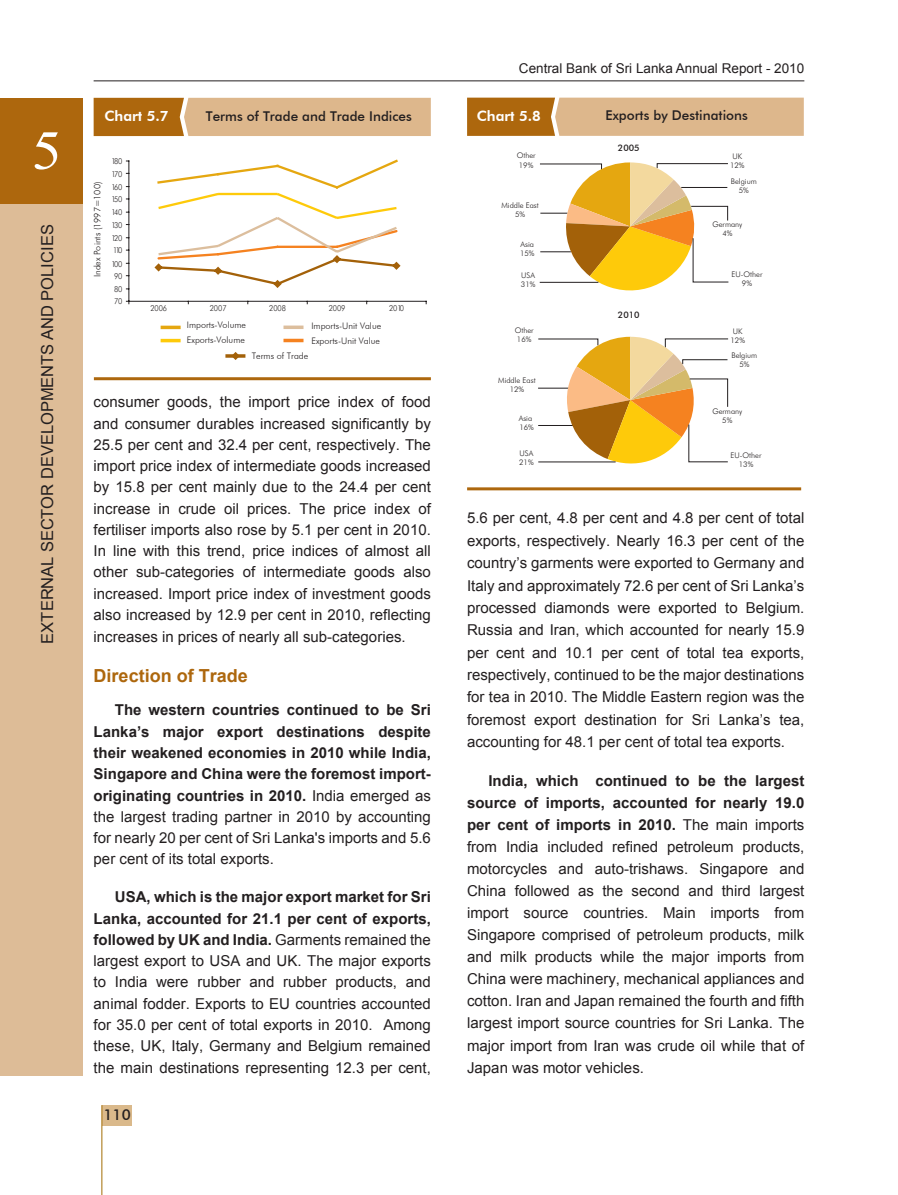
<style>
.page{position:relative;width:898px;height:1195px;background:#fff}
.page>*{position:absolute;margin:0;border:0;box-sizing:border-box;transform-origin:0 0}
.t1{font:55.2px "Times New Roman";color:#fff;scale:1.09 1}
.t2{font:700 18px "Arial";color:#ad670d}
.t3{font:16.5px "Arial";color:#231f20}
.t4{font:15px/21.3px "Arial";color:#231f20;text-align:justify}
.t5{font:700 15px/21.3px "Arial";color:#231f20;text-align:justify}
.t6{font:500 15px "Futura BT";color:#231f20}
.t7{font:800 14.25px "Futura BT";color:#fff}
.t8{font:500 13.5px "Futura BT";color:#231f20}
.t9{font:13.5px "Arial";color:#231f20}
.t10{font:300 9px "Futura BT";color:#231f20}
.t11{font:500 9px "Futura BT";color:#231f20}
.t12{font:300 8.1px "Futura BT";letter-spacing:-.005em;color:#231f20;scale:.9 1}
.t13{font:300 7.65px/9.3px "Futura BT";color:#231f20;text-align:center}
.s1{font-weight:400}
.s2{font-weight:700}
</style>
<div class="page">
<div style="left:102px;top:1105px;width:30px;height:20px;background:#dab98b"></div>
<hr style="left:94px;top:80px;width:710px;height:1px;background:#231f20">
<div style="left:0;top:204px;width:82px;height:872px;background:#ddbc97"></div>
<div style="left:0;top:98px;width:82px;height:106px;background:#ad670d"></div>
<svg style="left:467px;top:98px;width:336px;height:38px;background:#d1a36d"></svg>
<hr style="left:467px;top:487px;width:333px;height:3px;background:#ad670d">
<svg style="left:538px;top:163px;width:190px;height:263px"></svg>
<svg style="left:564px;top:162px;width:164px;height:136px"></svg>
<svg style="left:565px;top:337px;width:162px;height:126px"></svg>
<hr style="left:539px;top:282px;width:59px;height:1px;background:#231f20">
<hr style="left:538px;top:462px;width:77px;height:1px;background:#231f20">
<hr style="left:681px;top:187px;width:46px;height:1px;background:#231f20">
<svg style="left:94px;top:98px;width:336px;height:38px;background:#d0a26b"></svg>
<hr style="left:94px;top:377px;width:337px;height:3px;background:#ad670d">
<hr style="left:129px;top:161px;width:1px;height:140px;background:#231f20">
<hr style="left:129px;top:301px;width:297px;height:1px;background:#231f20">
<svg style="left:154px;top:159px;width:247px;height:129px"></svg>
<hr style="left:162px;top:326px;width:17px;height:3px;background:#e5a710">
<hr style="left:162px;top:339px;width:17px;height:3px;background:#feca0a">
<hr style="left:285px;top:339px;width:16px;height:3px;background:#f58220">
<hr style="left:285px;top:326px;width:16px;height:3px;background:#dcbe9d">
<svg style="left:227px;top:354px;width:16px;height:4px"></svg>
<svg style="left:230px;top:352px;width:11px;height:8px"></svg>
<hr style="left:101px;top:1105px;width:1px;height:90px;background:#a46d05">
<h1 class="t1" style="left:26px;top:110px;width:29px">1</h1>
<h1 class="t1" style="left:32px;top:113px;width:29px">5</h1>
<p class="t3" style="left:37px;top:643px;width:421px;rotate:-90deg">EXTERNAL SECTOR DEVELOPMENTS AN D POLICIES</p>
<p class="t3" style="left:36px;top:574px;width:349px;rotate:-90deg">Economic and Social Infrastructure</p>
<p class="t7" style="left:104px;top:108px;width:66px">Chart 5.7</p>
<p class="t8" style="left:206px;top:108px;width:207px">Terms of Trade and Trade Indices</p>
<p class="t12" style="left:111px;top:156px;width:14px">180</p>
<p class="t10" style="left:92px;top:277px;width:97px;rotate:-90deg">Index Points (1997=100)</p>
<p class="t12" style="left:111px;top:169px;width:14px">170</p>
<p class="t12" style="left:111px;top:182px;width:14px">160</p>
<p class="t12" style="left:111px;top:194px;width:14px">150</p>
<p class="t12" style="left:111px;top:208px;width:14px">140</p>
<p class="t12" style="left:111px;top:220px;width:14px">130</p>
<p class="t12" style="left:111px;top:233px;width:14px">120</p>
<p class="t12" style="left:113px;top:245px;width:12px">110</p>
<p class="t12" style="left:111px;top:259px;width:14px">100</p>
<p class="t12" style="left:114px;top:271px;width:11px">90</p>
<p class="t12" style="left:114px;top:284px;width:11px">80</p>
<p class="t12" style="left:114px;top:297px;width:11px">70</p>
<p class="t12" style="left:150px;top:303px;width:20px">2006</p>
<p class="t12" style="left:210px;top:303px;width:20px">2007</p>
<p class="t12" style="left:269px;top:303px;width:20px">2008</p>
<p class="t12" style="left:328px;top:303px;width:20px">2009</p>
<p class="t12" style="left:389px;top:303px;width:18px">2010</p>
<p class="t10" style="left:187px;top:334px;width:60px">Exports-Volume</p>
<p class="t10" style="left:187px;top:320px;width:61px">Imports-Volume</p>
<p class="t10" style="left:311px;top:320px;width:71px">Imports-Unit Value</p>
<p class="t10" style="left:311px;top:335px;width:70px">Exports-Unit Value</p>
<p class="t10" style="left:252px;top:350px;width:58px">Terms of Trade</p>
<p class="t4" style="left:94px;top:392px;width:338px">consumer goods, the import price index of food and consumer durables increased significantly by 25.5 per cent and 32.4 per cent, respectively. The import price index of intermediate goods increased by 15.8 per cent mainly due to the 24.4 per cent increase in crude oil prices. The price index of fertiliser imports also rose by 5.1 per cent in 2010.<br>In line with this trend, price indices of almost all other sub-categories of intermediate goods also increased. Import price index of investment goods also increased by 12.9 per cent in 2010, reflecting increases in prices of nearly all sub-categories.</p>
<p class="t2" style="left:94px;top:664px;width:156px">Direction of Trade</p>
<p class="t5" style="left:94px;top:700px;width:338px;text-indent:21px">The western countries continued to be Sri Lanka’s major export destinations despite their weakened economies in 2010 while India, Singapore and China were the foremost import&shy;originating countries in 2010. <span class="s1">India emerged as the largest trading partner in 2010 by accounting for nearly 20 per cent of Sri Lanka's imports and 5.6 per cent of its total exports.</span></p>
<p class="t4" style="left:94px;top:886px;width:338px;text-indent:21px"><span class="s2">USA, which is the major export market for Sri Lanka, accounted for 21.1 per cent of exports, followed by UK and India.</span> Garments remained the largest export to U SA and U K. The major exports to India were rubber and rubber products, and animal fodder. Exports to EU countries accounted for 35.0 per cent of total exports in 2010. Among these, U K, Italy, Germany and Belgium remained the main destinations representing 12.3 per cent,</p>
<p class="t6" style="left:103px;top:1106px;width:29px">110</p>
<p class="t9" style="left:518px;top:60px;width:287px">Central Bank of Sri Lanka Annual Report - 2010</p>
<p class="t7" style="left:476px;top:108px;width:66px">Chart 5.8</p>
<p class="t8" style="left:605px;top:107px;width:144px">Exports by Destinations</p>
<p class="t13" style="left:516px;top:151px;width:20px;text-align:left">Other<br>19%</p>
<p class="t13" style="left:501px;top:200px;width:39px">Middle East<br>5%</p>
<p class="t13" style="left:520px;top:240px;width:16px;text-align:left">Asia<br>15%</p>
<p class="t13" style="left:520px;top:270px;width:16px;text-align:left">USA<br>31%</p>
<p class="t13" style="left:514px;top:326px;width:20px;text-align:left">Other<br>16%</p>
<p class="t13" style="left:498px;top:376px;width:39px">Middle East<br>12%</p>
<p class="t13" style="left:518px;top:413px;width:17px;text-align:left">Asia<br>16%</p>
<p class="t13" style="left:519px;top:448px;width:16px;text-align:left">USA<br>21%</p>
<p class="t11" style="left:617px;top:142px;width:23px">2005</p>
<p class="t11" style="left:617px;top:309px;width:23px">2010</p>
<p class="t13" style="left:729px;top:151px;width:16px">UK<br>12%</p>
<p class="t13" style="left:730px;top:176px;width:27px">Belgium<br>5%</p>
<p class="t13" style="left:712px;top:219px;width:31px">Germany<br>4%</p>
<p class="t13" style="left:731px;top:269px;width:32px">EU-Other<br>9%</p>
<p class="t13" style="left:730px;top:326px;width:16px">UK<br>12%</p>
<p class="t13" style="left:731px;top:350px;width:27px">Belgium<br>5%</p>
<p class="t13" style="left:712px;top:406px;width:31px">Germany<br>5%</p>
<p class="t13" style="left:730px;top:451px;width:32px">EU-Other<br>13%</p>
<p class="t4" style="left:467px;top:507px;width:338px;line-height:22.4px">5.6 per cent, 4.8 per cent and 4.8 per cent of total exports, respectively. N early 16.3 per cent of the country’s garments were exported to Germany and Italy and approximately 72.6 per cent of Sri Lanka’s processed diamonds were exported to Belgium.<br>Russia and Iran, which accounted for nearly 15.9 per cent and 10.1 per cent of total tea exports, respectively, continued to be the major destinations for tea in 2010. The Middle Eastern region was the foremost export destination for Sri Lanka’s tea, accounting for 48.1 per cent of total tea exports.</p>
<p class="t4" style="left:467px;top:770px;width:338px;line-height:22px;text-indent:21px"><span class="s2">India, which continued to be the largest source of imports, accounted for nearly 19.0 per cent of imports in 2010.</span> The main imports from India included refined petroleum products, motorcycles and auto-trishaws. Singapore and China followed as the second and third largest import source countries. Main imports from Singapore comprised of petroleum products, milk and milk products while the major imports from China were machinery, mechanical appliances and cotton. Iran and Japan remained the fourth and fifth largest import source countries for Sri Lanka. The major import from Iran was crude oil while that of Japan was motor vehicles.</p>
</div>
